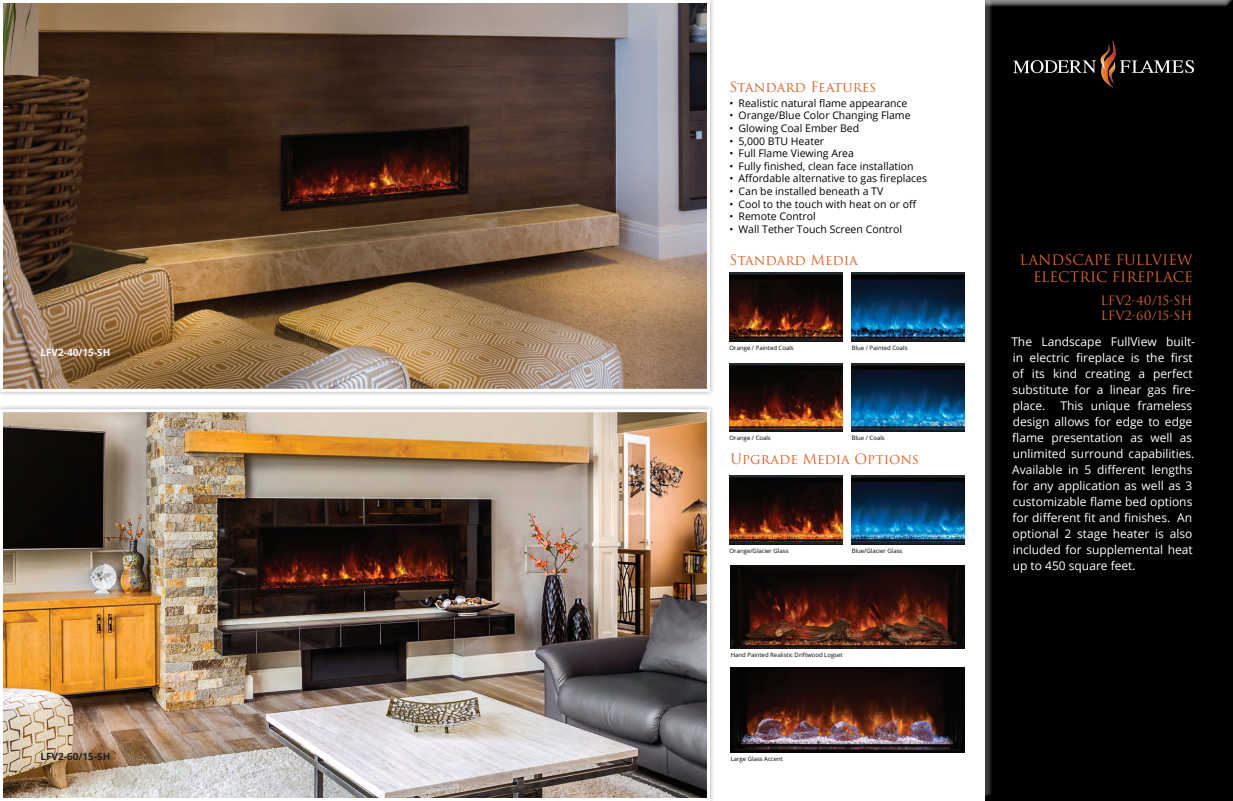
<style>
.page{position:relative;width:1233px;height:801px;background:#fff}
.page>*{position:absolute;margin:0;border:0;box-sizing:border-box;transform-origin:0 0}
.t1{font:14.1px/16.9px "Trajan Pro 3";color:#db652d;text-align:right}
.t2{font:14px "Trajan Pro 3";color:#db652d}
.t3{font:12.5px "Trajan Pro 3";color:#db662a}
.Paragraph_Style_1{font:12px/16px "Open Sans";color:#fff}
.t4{font:10.5px "Open Sans";color:#000}
.t5{font:700 10px "Open Sans";color:#fff}
.t6{font:700 10px "Open Sans";color:#231f20}
.t7{font:6px "Open Sans";color:#000}
</style>
<div class="page">
<img style="left:4px;top:4px;width:702px;height:384px">
<div style="left:0;top:0;width:710px;height:392px;border:3px solid #fff"></div>
<img style="left:4px;top:413px;width:702px;height:384px">
<div style="left:0;top:409px;width:710px;height:392px;border:3px solid #fff"></div>
<div style="left:984px;top:0;width:249px;height:801px;background:#000"></div>
<img style="left:1013px;top:40px;width:180px;height:47px">
<img style="left:731px;top:565px;width:234px;height:84px">
<img style="left:730px;top:273px;width:113px;height:68px">
<img style="left:730px;top:363px;width:113px;height:69px">
<img style="left:730px;top:476px;width:113px;height:68px">
<img style="left:852px;top:273px;width:113px;height:68px">
<img style="left:852px;top:363px;width:113px;height:69px">
<img style="left:852px;top:476px;width:113px;height:68px">
<img style="left:731px;top:668px;width:234px;height:84px">
<p class="t5" style="left:40px;top:345px;width:71px">LFV2-40/15-SH</p>
<p class="t6" style="left:40px;top:750px;width:71px">LFV2-60/15-SH</p>
<p class="t2" style="left:730px;top:78px;width:148px">Standard Features</p>
<p class="t4" style="left:730px;top:96px;width:179px">• Realistic natural flame appearance</p>
<p class="t4" style="left:730px;top:108px;width:183px">• Orange/Blue Color Changing Flame</p>
<p class="t4" style="left:730px;top:121px;width:131px">• Glowing Coal Ember Bed</p>
<p class="t4" style="left:730px;top:134px;width:96px">• 5,000 BTU Heater</p>
<p class="t4" style="left:730px;top:146px;width:126px">• Full Flame Viewing Area</p>
<p class="t4" style="left:730px;top:159px;width:186px">• Fully finished, clean face installation</p>
<p class="t4" style="left:730px;top:171px;width:199px">• Affordable alternative to gas fireplaces</p>
<p class="t4" style="left:730px;top:184px;width:155px">• Can be installed beneath a TV</p>
<p class="t4" style="left:730px;top:197px;width:189px">• Cool to the touch with heat on or off</p>
<p class="t4" style="left:730px;top:209px;width:88px">• Remote Control</p>
<p class="t4" style="left:730px;top:222px;width:174px">• Wall Tether Touch Screen Control</p>
<p class="t2" style="left:730px;top:250px;width:130px">Standard Media</p>
<p class="t7" style="left:730px;top:344px;width:66px">Orange / Painted Coals</p>
<p class="t7" style="left:730px;top:434px;width:43px">Orange / Coals</p>
<p class="t7" style="left:852px;top:344px;width:57px">Blue / Painted Coals</p>
<p class="t7" style="left:852px;top:434px;width:34px">Blue / Coals</p>
<p class="t2" style="left:731px;top:449px;width:190px">Upgrade Media Options</p>
<p class="t7" style="left:730px;top:547px;width:60px">Orange/Glacier Glass</p>
<p class="t7" style="left:852px;top:547px;width:52px">Blue/Glacier Glass</p>
<p class="t7" style="left:731px;top:651px;width:113px">Hand Painted Realistic Driftwood Logset</p>
<p class="t7" style="left:731px;top:754px;width:54px">Large Glass Accent</p>
<p class="t1" style="left:1019px;top:252px;width:175px">LANDSCAPE FULLVIEW<br>ELECTRIC FIREPLACE</p>
<p class="t3" style="left:1100px;top:292px;width:94px">LFV2-40/15-SH</p>
<p class="t3" style="left:1101px;top:307px;width:93px">LFV2-60/15-SH</p>
<p class="Paragraph_Style_1" style="left:1011px;top:333px;width:185px">The Landscape FullView built&shy;in electric fireplace is the first of its kind creating a perfect substitute for a linear gas fire&shy;place.</p>
<p class="Paragraph_Style_1" style="left:1012px;top:397px;width:184px;text-indent:48px">This unique frameless design allows for edge to edge flame presentation as well as unlimited surround capabilities.<br>Available in 5 different lengths for any application as well as 3 customizable flame bed options for different fit and finishes. An optional 2 stage heater is also included for supplemental heat up to 450 square feet.</p>
</div>
